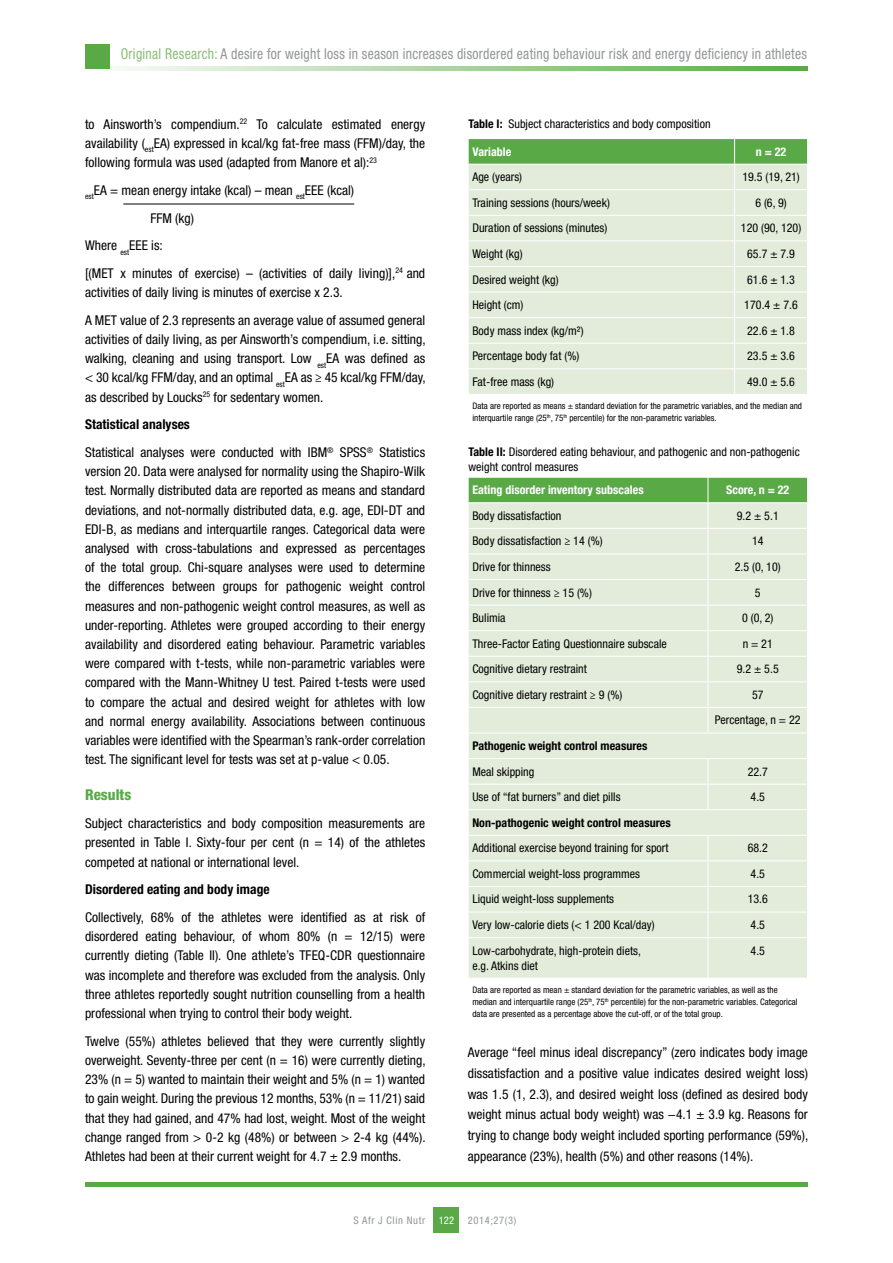
<style>
.page{position:relative;width:893px;height:1263px;background:#fff}
.page>*{position:absolute;margin:0;border:0;box-sizing:border-box;transform-origin:0 0}
.t1{font:condensed 15px "Helvetica Neue LT Std";letter-spacing:.02em;color:#939598;scale:.91 1}
.t2{font:800 condensed 15px "Helvetica Neue LT Std";color:#59aa47}
.t3{font:condensed 13.5px/19.2px "Helvetica Neue LT Std";color:#000;text-align:justify}
.t4{font:700 condensed 13.5px "Helvetica Neue LT Std";color:#000}
.t5{font:condensed 12px/15px "Helvetica Neue LT Std";color:#000}
.t6{font:700 condensed 12px "Helvetica Neue LT Std";color:#000}
.t7{font:700 condensed 12px "Helvetica Neue LT Std";color:#fff}
.t8{font:condensed 10.5px "Helvetica Neue LT Std";letter-spacing:.06em;color:#939598}
.t9{font:condensed 10.5px "Helvetica Neue LT Std";color:#fff}
.t10{font:condensed 9px/12px "Helvetica Neue LT Std";color:#000}
.s1{color:#8cbd76}
.s2{font-weight:700}
</style>
<div class="page">
<div style="left:434px;top:1208px;width:25px;height:25px;background:#59aa47"></div>
<div style="left:85px;top:1182px;width:723px;height:5px;background:#59aa47"></div>
<svg style="left:85px;top:66px;width:723px;height:5px;background:#a8d29f"></svg>
<div style="left:85px;top:44px;width:24px;height:24px;background:#59aa47"></div>
<hr style="left:123px;top:204px;width:231px;height:1px;background:#000">
<svg style="left:468px;top:138px;width:340px;height:256px;background:#d7e6ce"></svg>
<div style="left:469px;top:938px;width:338px;height:40px;background:#e3ecdb"></div>
<svg style="left:468px;top:477px;width:340px;height:460px;background:#dce9d4"></svg>
<hr style="left:708px;top:938px;width:1px;height:40px;background:#fff">
<p class="t1" style="left:121px;top:45px;width:756px"><span class="s1">Original Research:</span> A desire for weight loss in season increases disordered eating behaviour risk and energy deficiency in athletes</p>
<p class="t3" style="left:85px;top:114px;width:342px">to Ainsworth’s compendium.<sup>22</sup> To calculate estimated energy availability (<sub>est</sub>EA) expressed in kcal/kg fat-free mass (FFM)/day, the following formula was used (adapted from Manore et al):<sup>23</sup></p>
<p class="t3" style="left:85px;top:180px;width:271px"><sub>est</sub>EA = mean energy intake (kcal) – mean <sub>est</sub>EEE (kcal)</p>
<p class="t3" style="left:150px;top:208px;width:45px">FFM (kg)</p>
<p class="t3" style="left:85px;top:236px;width:79px">Where <sub>est</sub>EEE is:</p>
<p class="t3" style="left:85px;top:263px;width:342px">[(MET x minutes of exercise) – (activities of daily living)],<sup>24</sup> and</p>
<p class="t3" style="left:85px;top:278px;width:342px;line-height:27.8px">activities of daily living is minutes of exercise x 2.3.<br>A MET value of 2.3 represents an average value of assumed general</p>
<p class="t3" style="left:85px;top:330px;width:342px">activities of daily living, as per Ainsworth’s compendium, i.e. sitting, walking, cleaning and using transport. Low <sub>est</sub>EA was defined as &lt; 30 kcal/kg FFM/day, and an optimal <sub>est</sub>EA as ≥ 45 kcal/kg FFM/day, as described by Loucks<sup>25</sup> for sedentary women.</p>
<p class="t3" style="left:85px;top:411px;width:342px;line-height:27.8px"><span class="s2">Statistical analyses<br></span>Statistical analyses were conducted with IBM<sup>®</sup> SPSS<sup>®</sup> Statistics</p>
<p class="t3" style="left:85px;top:462px;width:342px">version 20. Data were analysed for normality using the Shapiro-Wilk test. Normally distributed data are reported as means and standard deviations, and not-normally distributed data, e.g. age, EDI-DT and EDI-B, as medians and interquartile ranges. Categorical data were analysed with cross-tabulations and expressed as percentages of the total group. Chi-square analyses were used to determine the differences between groups for pathogenic weight control measures and non-pathogenic weight control measures, as well as under-reporting. Athletes were grouped according to their energy availability and disordered eating behaviour. Parametric variables were compared with t-tests, while non-parametric variables were compared with the Mann-Whitney U test. Paired t-tests were used to compare the actual and desired weight for athletes with low and normal energy availability. Associations between continuous variables were identified with the Spearman’s rank-order correlation test. The significant level for tests was set at p-value &lt; 0.05.</p>
<p class="t2" style="left:85px;top:786px;width:48px">Results</p>
<p class="t3" style="left:85px;top:814px;width:342px">Subject characteristics and body composition measurements are presented in Table I. Sixty-four per cent (n = 14) of the athletes competed at national or international level.</p>
<p class="t4" style="left:85px;top:881px;width:186px">Disordered eating and body image</p>
<p class="t3" style="left:85px;top:907px;width:342px">Collectively, 68% of the athletes were identified as at risk of disordered eating behaviour, of whom 80% (n = 12/15) were currently dieting (Table II). One athlete’s TFEQ-CDR questionnaire was incomplete and therefore was excluded from the analysis. Only three athletes reportedly sought nutrition counselling from a health professional when trying to control their body weight.</p>
<p class="t3" style="left:85px;top:1031px;width:342px">Twelve (55%) athletes believed that they were currently slightly overweight. Seventy-three per cent (n = 16) were currently dieting, 23% (n = 5) wanted to maintain their weight and 5% (n = 1) wanted to gain weight. During the previous 12 months, 53% (n = 11/21) said that they had gained, and 47% had lost, weight. Most of the weight change ranged from &gt; 0-2 kg (48%) or between &gt; 2-4 kg (44%).<br>Athletes had been at their current weight for 4.7 ± 2.9 months.</p>
<p class="t3" style="left:468px;top:1042px;width:342px;line-height:20.7px">Average “feel minus ideal discrepancy” (zero indicates body image dissatisfaction and a positive value indicates desired weight loss) was 1.5 (1, 2.3), and desired weight loss (defined as desired body weight minus actual body weight) was −4.1 ± 3.9 kg. Reasons for trying to change body weight included sporting performance (59%), appearance (23%), health (5%) and other reasons (14%).</p>
<p class="t5" style="left:468px;top:117px;width:244px"><span class="s2">Table I:</span> Subject characteristics and body composition</p>
<p class="t7" style="left:472px;top:144px;width:41px">Variable</p>
<p class="t7" style="left:756px;top:144px;width:32px">n = 22</p>
<p class="t5" style="left:472px;top:169px;width:51px">Age (years)</p>
<p class="t5" style="left:742px;top:169px;width:59px">19.5 (19, 21)</p>
<p class="t5" style="left:472px;top:195px;width:139px">Training sessions (hours/week)</p>
<p class="t5" style="left:755px;top:195px;width:33px">6 (6, 9)</p>
<p class="t5" style="left:472px;top:221px;width:136px">Duration of sessions (minutes)</p>
<p class="t5" style="left:741px;top:221px;width:62px">120 (90, 120)</p>
<p class="t5" style="left:472px;top:246px;width:52px">Weight (kg)</p>
<p class="t5" style="left:747px;top:246px;width:49px">65.7 ± 7.9</p>
<p class="t5" style="left:472px;top:272px;width:88px">Desired weight (kg)</p>
<p class="t5" style="left:747px;top:272px;width:49px">61.6 ± 1.3</p>
<p class="t5" style="left:472px;top:297px;width:53px">Height (cm)</p>
<p class="t5" style="left:744px;top:297px;width:55px">170.4 ± 7.6</p>
<p class="t5" style="left:472px;top:323px;width:113px">Body mass index (kg/m²)</p>
<p class="t5" style="left:747px;top:323px;width:49px">22.6 ± 1.8</p>
<p class="t5" style="left:472px;top:348px;width:109px">Percentage body fat (%)</p>
<p class="t5" style="left:747px;top:348px;width:49px">23.5 ± 3.6</p>
<p class="t5" style="left:472px;top:374px;width:83px">Fat-free mass (kg)</p>
<p class="t5" style="left:747px;top:374px;width:49px">49.0 ± 5.6</p>
<p class="t10" style="left:472px;top:400px;width:331px">Data are reported as means ± standard deviation for the parametric variables, and the median and interquartile range (25<sup>th</sup>, 75<sup>th</sup> percentile) for the non-parametric variables.</p>
<p class="t5" style="left:468px;top:444px;width:333px"><span class="s2">Table II:</span> Disordered eating behaviour, and pathogenic and non-pathogenic weight control measures</p>
<p class="t7" style="left:472px;top:483px;width:173px">Eating disorder inventory subscales</p>
<p class="t7" style="left:726px;top:483px;width:65px">Score, n = 22</p>
<p class="t5" style="left:472px;top:508px;width:91px">Body dissatisfaction</p>
<p class="t5" style="left:737px;top:508px;width:43px">9.2 ± 5.1</p>
<p class="t5" style="left:472px;top:534px;width:132px">Body dissatisfaction ≥ 14 (%)</p>
<p class="t5" style="left:752px;top:534px;width:13px">14</p>
<p class="t5" style="left:472px;top:559px;width:80px">Drive for thinness</p>
<p class="t5" style="left:735px;top:559px;width:47px">2.5 (0, 10)</p>
<p class="t5" style="left:472px;top:585px;width:121px">Drive for thinness ≥ 15 (%)</p>
<p class="t5" style="left:755px;top:585px;width:7px">5</p>
<p class="t5" style="left:472px;top:610px;width:35px">Bulimia</p>
<p class="t5" style="left:742px;top:610px;width:33px">0 (0, 2)</p>
<p class="t5" style="left:472px;top:636px;width:196px">Three-Factor Eating Questionnaire subscale</p>
<p class="t5" style="left:743px;top:636px;width:32px">n = 21</p>
<p class="t5" style="left:472px;top:661px;width:116px">Cognitive dietary restraint</p>
<p class="t5" style="left:737px;top:661px;width:43px">9.2 ± 5.5</p>
<p class="t5" style="left:472px;top:687px;width:151px">Cognitive dietary restraint ≥ 9 (%)</p>
<p class="t5" style="left:715px;top:682px;width:87px;line-height:25.5px;text-align:center">57<br>Percentage, n = 22</p>
<p class="t6" style="left:472px;top:738px;width:177px">Pathogenic weight control measures</p>
<p class="t5" style="left:472px;top:764px;width:64px">Meal skipping</p>
<p class="t5" style="left:748px;top:764px;width:22px">22.7</p>
<p class="t5" style="left:472px;top:789px;width:150px">Use of “fat burners” and diet pills</p>
<p class="t5" style="left:751px;top:789px;width:16px">4.5</p>
<p class="t6" style="left:472px;top:815px;width:200px">Non-pathogenic weight control measures</p>
<p class="t5" style="left:472px;top:840px;width:198px">Additional exercise beyond training for sport</p>
<p class="t5" style="left:748px;top:840px;width:22px">68.2</p>
<p class="t5" style="left:472px;top:866px;width:169px">Commercial weight-loss programmes</p>
<p class="t5" style="left:751px;top:866px;width:16px">4.5</p>
<p class="t5" style="left:472px;top:892px;width:143px">Liquid weight-loss supplements</p>
<p class="t5" style="left:748px;top:892px;width:22px">13.6</p>
<p class="t5" style="left:472px;top:917px;width:184px">Very low-calorie diets (&lt; 1 200 Kcal/day)</p>
<p class="t5" style="left:751px;top:917px;width:16px">4.5</p>
<p class="t5" style="left:472px;top:943px;width:170px">Low-carbohydrate, high-protein diets, e.g. Atkins diet</p>
<p class="t5" style="left:751px;top:943px;width:16px">4.5</p>
<p class="t10" style="left:472px;top:984px;width:327px">Data are reported as mean ± standard deviation for the parametric variables, as well as the median and interquartile range (25<sup>th</sup>, 75<sup>th</sup> percentile) for the non-parametric variables. Categorical data are presented as a percentage above the cut-off, or of the total group.</p>
<p class="t8" style="left:354px;top:1214px;width:73px">S Afr J Clin Nutr</p>
<p class="t8" style="left:468px;top:1214px;width:50px">2014;27(3)</p>
<p class="t9" style="left:439px;top:1214px;width:17px">122</p>
</div>
